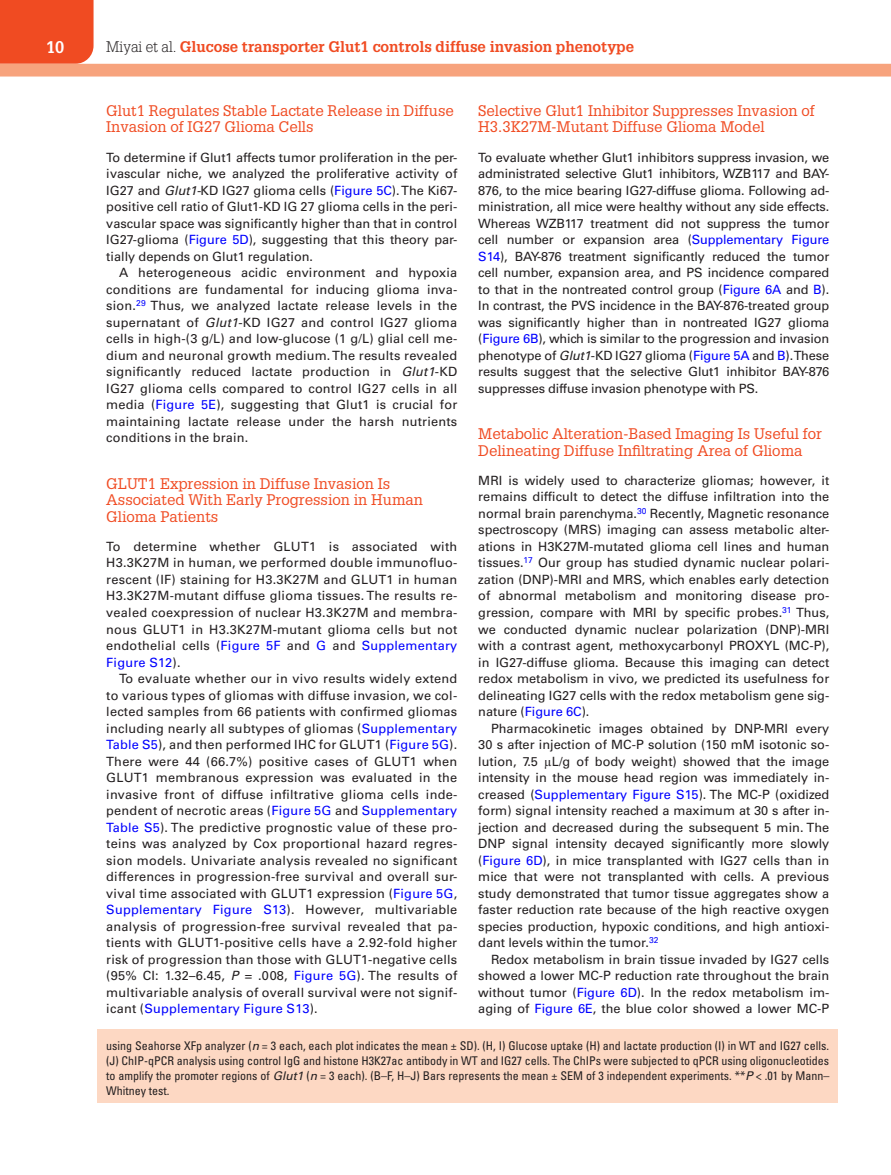
<style>
.page{position:relative;width:891px;height:1175px;background:#fff}
.page>*{position:absolute;margin:0;border:0;box-sizing:border-box;transform-origin:0 0}
.t1{font:700 16.5px "Glypha LT Std";color:#fff}
.t2{font:15px/16.5px "Glypha LT Std";color:#f04b22}
.t3{font:700 15px "Glypha LT Std";color:#f04b22}
.t4{font:12.75px/16.5px "Univers LT Std";color:#231f20;text-align:justify}
.t5{font:condensed 12px/15px "Univers LT Std";color:#231f20;text-align:justify}
.s1{font-weight:300;color:#231f20}
.s2{color:#00f}
.s3{font-style:italic}
.s4{font-family:"Gandhari Unicode"}
.s5{font-style:italic;font-stretch:normal}
</style>
<div class="page">
<div style="left:0;top:0;width:94px;height:64px;background:#f04b22"></div>
<div style="left:0;top:64px;width:891px;height:12px;background:#f7a37d"></div>
<div style="left:97px;top:1028px;width:741px;height:74px;background:#fdd8c3"></div>
<p class="t1" style="left:46px;top:37px;width:20px">10</p>
<p class="t3" style="left:106px;top:37px;width:529px"><span class="s1">Miyai et al.</span> Glucose transporter Glut1 controls diffuse invasion phenotype</p>
<p class="t2" style="left:478px;top:102px;width:338px">Selective Glut1 Inhibitor Suppresses Invasion of<br>H3.3K27M-Mutant Diffuse Glioma Model</p>
<p class="t4" style="left:478px;top:149px;width:353px">To evaluate whether Glut1 inhibitors suppress invasion, we administrated selective Glut1 inhibitors, WZB117 and BAY-876, to the mice bearing IG27-diffuse glioma. Following ad&shy;ministration, all mice were healthy without any side effects.<br>Whereas WZB117 treatment did not suppress the tumor cell number or expansion area (<span class="s2">Supplementary Figure S14</span>), BAY-876 treatment significantly reduced the tumor cell number, expansion area, and PS incidence compared to that in the nontreated control group (<span class="s2">Figure 6A</span> and <span class="s2">B</span>).<br>In contrast, the PVS incidence in the BAY-876-treated group was significantly higher than in nontreated IG27 glioma (<span class="s2">Figure 6B</span>), which is similar to the progression and invasion phenotype of <span class="s3">Glut1</span>-KD IG27 glioma (<span class="s2">Figure 5A</span> and <span class="s2">B</span>). These results suggest that the selective Glut1 inhibitor BAY-876 suppresses diffuse invasion phenotype with PS.</p>
<p class="t2" style="left:478px;top:425px;width:345px">Metabolic Alteration-Based Imaging Is Useful for<br>Delineating Diffuse Infiltrating Area of Glioma</p>
<p class="t4" style="left:478px;top:472px;width:353px">MRI is widely used to characterize gliomas; however, it remains difficult to detect the diffuse infiltration into the normal brain parenchyma.<sup>30</sup> Recently, Magnetic resonance spectroscopy (MRS) imaging can assess metabolic alter&shy;ations in H3K27M-mutated glioma cell lines and human tissues.<sup>17</sup> Our group has studied dynamic nuclear polari&shy;zation (DNP)-MRI and MRS, which enables early detection of abnormal metabolism and monitoring disease pro&shy;gression, compare with MRI by specific probes.<sup>31</sup> Thus, we conducted dynamic nuclear polarization (DNP)-MRI with a contrast agent, methoxycarbonyl PROXYL (MC-P), in IG27-diffuse glioma. Because this imaging can detect redox metabolism in vivo, we predicted its usefulness for delineating IG27 cells with the redox metabolism gene sig&shy;nature (<span class="s2">Figure 6C</span>).</p>
<p class="t4" style="left:478px;top:720px;width:353px;text-indent:13px">Pharmacokinetic images obtained by DNP-MRI every 30 s after injection of MC-P solution (150 mM isotonic so&shy;lution, 7.5 <span class="s4">μ</span>L/g of body weight) showed that the image intensity in the mouse head region was immediately in&shy;creased (<span class="s2">Supplementary Figure S15</span>). The MC-P (oxidized form) signal intensity reached a maximum at 30 s after in&shy;jection and decreased during the subsequent 5 min. The DNP signal intensity decayed significantly more slowly (<span class="s2">Figure 6D</span>), in mice transplanted with IG27 cells than in mice that were not transplanted with cells. A previous study demonstrated that tumor tissue aggregates show a faster reduction rate because of the high reactive oxygen species production, hypoxic conditions, and high antioxi&shy;dant levels within the tumor.<sup>32</sup></p>
<p class="t4" style="left:478px;top:951px;width:353px;text-indent:13px">Redox metabolism in brain tissue invaded by IG27 cells showed a lower MC-P reduction rate throughout the brain without tumor (<span class="s2">Figure 6D</span>). In the redox metabolism im&shy;aging of <span class="s2">Figure 6E</span>, the blue color showed a lower MC-P</p>
<p class="t5" style="left:106px;top:1038px;width:725px">using Seahorse XFp analyzer (<span class="s5">n</span> = 3 each, each plot indicates the mean ± SD). (H, I) Glucose uptake (H) and lactate production (I) in WT and IG27 cells. (J) ChIP-qPCR analysis using control IgG and histone H3K27ac antibody in WT and IG27 cells. The ChIPs were subjected to qPCR using oligonucleotides to amplify the promoter regions of <span class="s5">Glut1</span> (<span class="s5">n</span> = 3 each). (B–F, H–J) Bars represents the mean ± SEM of 3 independent experiments. **<span class="s5">P</span> &lt; .01 by Mann– Whitney test.</p>
<p class="t2" style="left:106px;top:102px;width:349px">Glut1 Regulates Stable Lactate Release in Diffuse<br>Invasion of IG27 Glioma Cells</p>
<p class="t4" style="left:106px;top:149px;width:353px">To determine if Glut1 affects tumor proliferation in the per&shy;ivascular niche, we analyzed the proliferative activity of IG27 and <span class="s3">Glut1-</span>KD IG27 glioma cells (<span class="s2">Figure 5C</span>). The Ki67- positive cell ratio of Glut1-KD IG 27 glioma cells in the peri&shy;vascular space was significantly higher than that in control IG27-glioma (<span class="s2">Figure 5D</span>), suggesting that this theory par&shy;tially depends on Glut1 regulation.</p>
<p class="t4" style="left:106px;top:264px;width:353px;text-indent:13px">A heterogeneous acidic environment and hypoxia conditions are fundamental for inducing glioma inva&shy;sion.<sup>29</sup> Thus, we analyzed lactate release levels in the supernatant of <span class="s3">Glut1</span>-KD IG27 and control IG27 glioma cells in high-(3 g/L) and low-glucose (1 g/L) glial cell me&shy;dium and neuronal growth medium. The results revealed significantly reduced lactate production in <span class="s3">Glut1</span>-KD IG27 glioma cells compared to control IG27 cells in all media (<span class="s2">Figure 5E</span>), suggesting that Glut1 is crucial for maintaining lactate release under the harsh nutrients conditions in the brain.</p>
<p class="t2" style="left:106px;top:475px;width:318px">GLUT1 Expression in Diffuse Invasion Is<br>Associated With Early Progression in Human<br>Glioma Patients</p>
<p class="t4" style="left:106px;top:538px;width:353px">To determine whether GLUT1 is associated with H3.3K27M in human, we performed double immunofluo&shy;rescent (IF) staining for H3.3K27M and GLUT1 in human H3.3K27M-mutant diffuse glioma tissues. The results re&shy;vealed coexpression of nuclear H3.3K27M and membra&shy;nous GLUT1 in H3.3K27M-mutant glioma cells but not endothelial cells (<span class="s2">Figure 5F</span> and <span class="s2">G</span> and <span class="s2">Supplementary Figure S12</span>).</p>
<p class="t4" style="left:106px;top:670px;width:353px;text-indent:13px">To evaluate whether our in vivo results widely extend to various types of gliomas with diffuse invasion, we col&shy;lected samples from 66 patients with confirmed gliomas including nearly all subtypes of gliomas (<span class="s2">Supplementary Table S5</span>), and then performed IHC for GLUT1 (<span class="s2">Figure 5G</span>).<br>There were 44 (66.7%) positive cases of GLUT1 when GLUT1 membranous expression was evaluated in the invasive front of diffuse infiltrative glioma cells inde&shy;pendent of necrotic areas (<span class="s2">Figure 5G</span> and <span class="s2">Supplementary Table S5</span>). The predictive prognostic value of these pro&shy;teins was analyzed by Cox proportional hazard regres&shy;sion models. Univariate analysis revealed no significant differences in progression-free survival and overall sur&shy;vival time associated with GLUT1 expression (<span class="s2">Figure 5G</span>, <span class="s2">Supplementary Figure S13</span>). However, multivariable analysis of progression-free survival revealed that pa&shy;tients with GLUT1-positive cells have a 2.92-fold higher risk of progression than those with GLUT1-negative cells (95% CI: 1.32–6.45, <span class="s3">P</span> = .008, <span class="s2">Figure 5G</span>). The results of multivariable analysis of overall survival were not signif&shy;icant (<span class="s2">Supplementary Figure S13</span>).</p>
</div>
